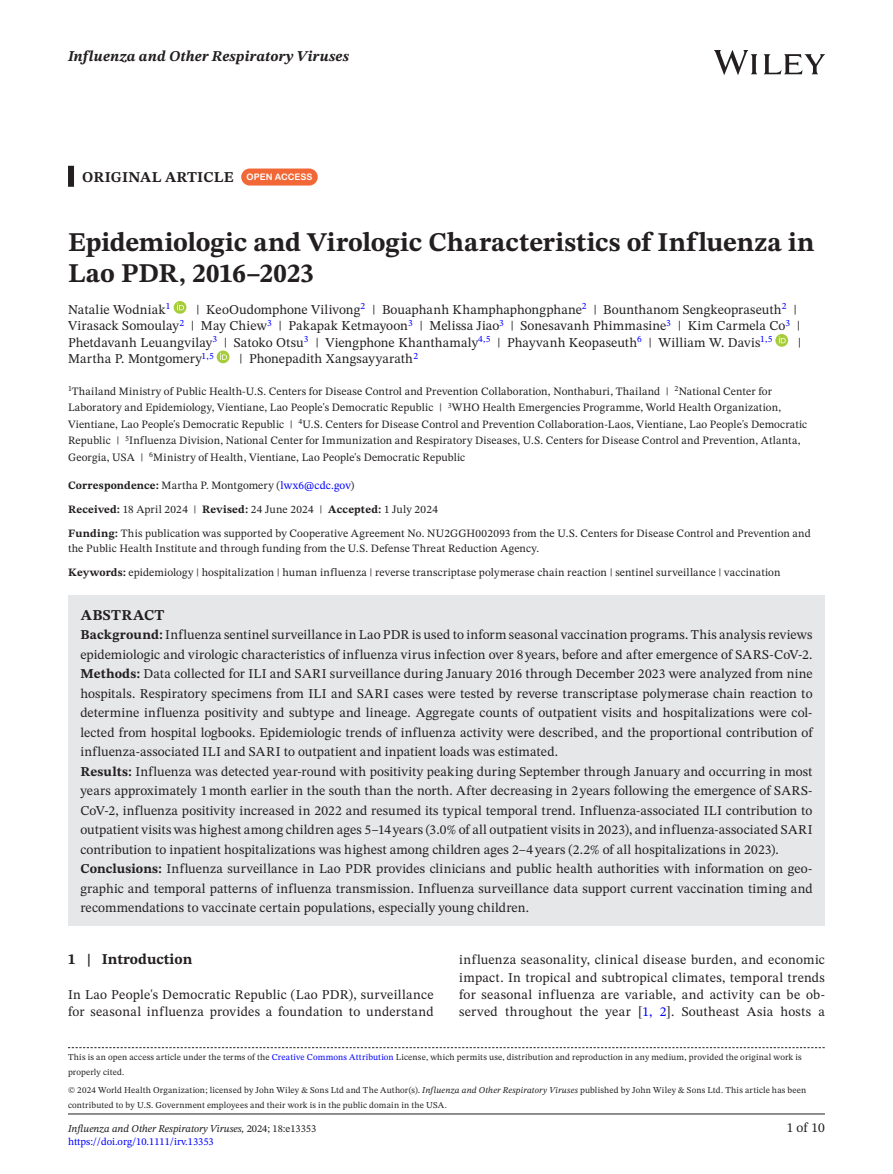
<style>
.page{position:relative;width:893px;height:1174px;background:#fff}
.page>*{position:absolute;margin:0;border:0;box-sizing:border-box;transform-origin:0 0}
.t1{font:700 27px/31.5px "STIX Two Text";color:#231f20}
.t2{font:700 15px "STIX Two Text";letter-spacing:.01em;color:#231f20}
.t3{font:italic 700 15px "STIX Two Text";letter-spacing:.01em;color:#231f20}
.t4{font:13.5px/19.5px "STIX Two Text";letter-spacing:.01em;color:#231f20}
.t5{font:11.25px/16.5px "STIX Two Text";letter-spacing:.015em;color:#231f20}
.t6{font:italic 10.5px "STIX Two Text";color:#231f20}
.t7{font:10.5px "STIX Two Text";color:#00f}
.t8{font:9px/15px "STIX Two Text";letter-spacing:.02em;color:#231f20}
.s1{font-family:"Arial Rounded MT Bold";font-weight:400;font-size:9px;color:#fff}
.s2{font-weight:700}
.s3{color:#00f}
.s4{font-style:italic}
.s5{font-style:normal}
</style>
<div class="page">
<hr style="left:68px;top:1113px;width:757px;height:1px;background:#231f20">
<img style="left:714px;top:51px;width:111px;height:23px">
<div style="left:68px;top:166px;width:6px;height:21px;background:#231f20"></div>
<div style="left:68px;top:595px;width:757px;height:42px;background:#e6e7e9"></div>
<div style="left:68px;top:614px;width:757px;height:58px;background:#e6e7e9"></div>
<div style="left:68px;top:653px;width:757px;height:117px;background:#e6e7e9"></div>
<div style="left:68px;top:750px;width:757px;height:117px;background:#e6e7e9"></div>
<div style="left:68px;top:848px;width:757px;height:78px;background:#e6e7e9"></div>
<div style="left:241px;top:168px;width:77px;height:17px;background:#f16736;border-radius:9px"></div>
<svg style="left:174px;top:301px;width:12px;height:13px"></svg>
<svg style="left:177px;top:303px;width:7px;height:7px"></svg>
<svg style="left:775px;top:334px;width:13px;height:13px"></svg>
<svg style="left:779px;top:336px;width:7px;height:7px"></svg>
<div style="left:217px;top:350px;width:12px;height:13px;background:#a5cd39;border-radius:50%"></div>
<svg style="left:220px;top:353px;width:7px;height:7px"></svg>
<svg style="left:68px;top:1047px;width:757px;height:1px"></svg>
<p class="t3" style="left:68px;top:46px;width:283px">Influenza and Other Respiratory Viruses</p>
<p class="t2" style="left:82px;top:166px;width:232px">ORIGINAL ARTICLE <span class="s1">OPEN ACCESS</span></p>
<h1 class="t1" style="left:68px;top:227px;width:748px">Epidemiologic and Virologic Characteristics of Influenza in<br>Lao PDR, 2016–2023</h1>
<p class="t4" style="left:68px;top:299px;width:104px">Natalie Wodniak<sup>1</sup></p>
<p class="t4" style="left:68px;top:301px;width:734px;line-height:16.5px;text-indent:128px">| KeoOudomphone Vilivong<sup>2</sup> | Bouaphanh Khamphaphongphane<sup>2</sup> | Bounthanom Sengkeopraseuth<sup>2</sup> |<br>Virasack Somoulay<sup>2</sup> | May Chiew<sup>3</sup> | Pakapak Ketmayoon<sup>3</sup> | Melissa Jiao<sup>3</sup> | Sonesavanh Phimmasine<sup>3</sup> | Kim Carmela Co<sup>3</sup> |<br>Phetdavanh Leuangvilay<sup>3</sup> | Satoko Otsu<sup>3</sup> | Viengphone Khanthamaly<sup>4,5</sup> | Phayvanh Keopaseuth<sup>6</sup> | William W. Davis<sup>1,5</sup></p>
<p class="t4" style="left:798px;top:332px;width:5px">|</p>
<p class="t4" style="left:68px;top:349px;width:147px">Martha P. Montgomery<sup>1,5</sup></p>
<p class="t4" style="left:239px;top:349px;width:180px">| Phonepadith Xangsayyarath<sup>2</sup></p>
<p class="t5" style="left:68px;top:383px;width:741px"><sup>1</sup>Thailand Ministry of Public Health-U.S. Centers for Disease Control and Prevention Collaboration, Nonthaburi, Thailand | <sup>2</sup>National Center for Laboratory and Epidemiology, Vientiane, Lao People's Democratic Republic | <sup>3</sup>WHO Health Emergencies Programme, World Health Organization, Vientiane, Lao People's Democratic Republic | <sup>4</sup>U.S. Centers for Disease Control and Prevention Collaboration-Laos, Vientiane, Lao People's Democratic Republic | <sup>5</sup>Influenza Division, National Center for Immunization and Respiratory Diseases, U.S. Centers for Disease Control and Prevention, Atlanta, Georgia, USA | <sup>6</sup>Ministry of Health, Vientiane, Lao People's Democratic Republic</p>
<p class="t5" style="left:68px;top:473px;width:744px;line-height:24px"><span class="s2">Correspondence:</span> Martha P. Montgomery (<span class="s3">lwx6@cdc.gov</span>)<br><span class="s2">Received:</span> 18 April 2024 | <span class="s2">Revised:</span> 24 June 2024 | <span class="s2">Accepted:</span> 1 July 2024<br><span class="s2">Funding:</span> This publication was supported by Cooperative Agreement No. NU2GGH002093 from the U.S. Centers for Disease Control and Prevention and</p>
<p class="t5" style="left:68px;top:539px;width:473px">the Public Health Institute and through funding from the U.S. Defense Threat Reduction Agency.</p>
<p class="t5" style="left:68px;top:564px;width:714px"><span class="s2">Keywords:</span> epidemiology | hospitalization | human influenza | reverse transcriptase polymerase chain reaction | sentinel surveillance | vaccination</p>
<p class="t2" style="left:81px;top:604px;width:85px">ABSTRACT</p>
<p class="t4" style="left:80px;top:625px;width:734px"><span class="s2">Background:</span> Influenza sentinel surveillance in Lao PDR is used to inform seasonal vaccination programs. This analysis reviews epidemiologic and virologic characteristics of influenza virus infection over 8 years, before and after emergence of SARS-CoV-2.<br><span class="s2">Methods:</span> Data collected for ILI and SARI surveillance during January 2016 through December 2023 were analyzed from nine hospitals. Respiratory specimens from ILI and SARI cases were tested by reverse transcriptase polymerase chain reaction to determine influenza positivity and subtype and lineage. Aggregate counts of outpatient visits and hospitalizations were col&shy;lected from hospital logbooks. Epidemiologic trends of influenza activity were described, and the proportional contribution of influenza-associated ILI and SARI to outpatient and inpatient loads was estimated.<br><span class="s2">Results:</span> Influenza was detected year-round with positivity peaking during September through January and occurring in most years approximately 1month earlier in the south than the north. After decreasing in 2 years following the emergence of SARS-CoV-2, influenza positivity increased in 2022 and resumed its typical temporal trend. Influenza-associated ILI contribution to outpatient visits was highest among children ages 5–14 years (3.0% of all outpatient visits in 2023), and influenza-associated SARI contribution to inpatient hospitalizations was highest among children ages 2–4 years (2.2% of all hospitalizations in 2023).<br><span class="s2">Conclusions:</span> Influenza surveillance in Lao PDR provides clinicians and public health authorities with information on geo&shy;graphic and temporal patterns of influenza transmission. Influenza surveillance data support current vaccination timing and recommendations to vaccinate certain populations, especially young children.</p>
<p class="t2" style="left:68px;top:948px;width:126px">1 | Introduction</p>
<p class="t4" style="left:68px;top:985px;width:367px;line-height:17.2px">In Lao People's Democratic Republic (Lao PDR), surveillance for seasonal influenza provides a foundation to understand</p>
<p class="t4" style="left:459px;top:951px;width:367px;line-height:17.2px;text-align:justify">influenza seasonality, clinical disease burden, and economic impact. In tropical and subtropical climates, temporal trends for seasonal influenza are variable, and activity can be ob&shy;served throughout the year [<span class="s3">1, 2</span>]. Southeast Asia hosts a</p>
<p class="t8" style="left:68px;top:1049px;width:735px">This is an open access article under the terms of the <span class="s3">Creative Commons Attribution</span> License, which permits use, distribution and reproduction in any medium, provided the original work is properly cited.</p>
<p class="t8" style="left:68px;top:1082px;width:740px">© 2024 World Health Organization; licensed by John Wiley &amp; Sons Ltd and The Author(s). <span class="s4">Influenza and Other Respiratory Viruses</span> published by John Wiley &amp; Sons Ltd. This article has been contributed to by U.S. Government employees and their work is in the public domain in the USA.</p>
<p class="t6" style="left:68px;top:1121px;width:250px">Influenza and Other Respiratory Viruses, <span class="s5">2024; 18:e13353</span></p>
<p class="t4" style="left:787px;top:1118px;width:40px">1 of 10</p>
<p class="t7" style="left:68px;top:1134px;width:147px">https://doi.org/10.1111/irv.13353</p>
</div>
